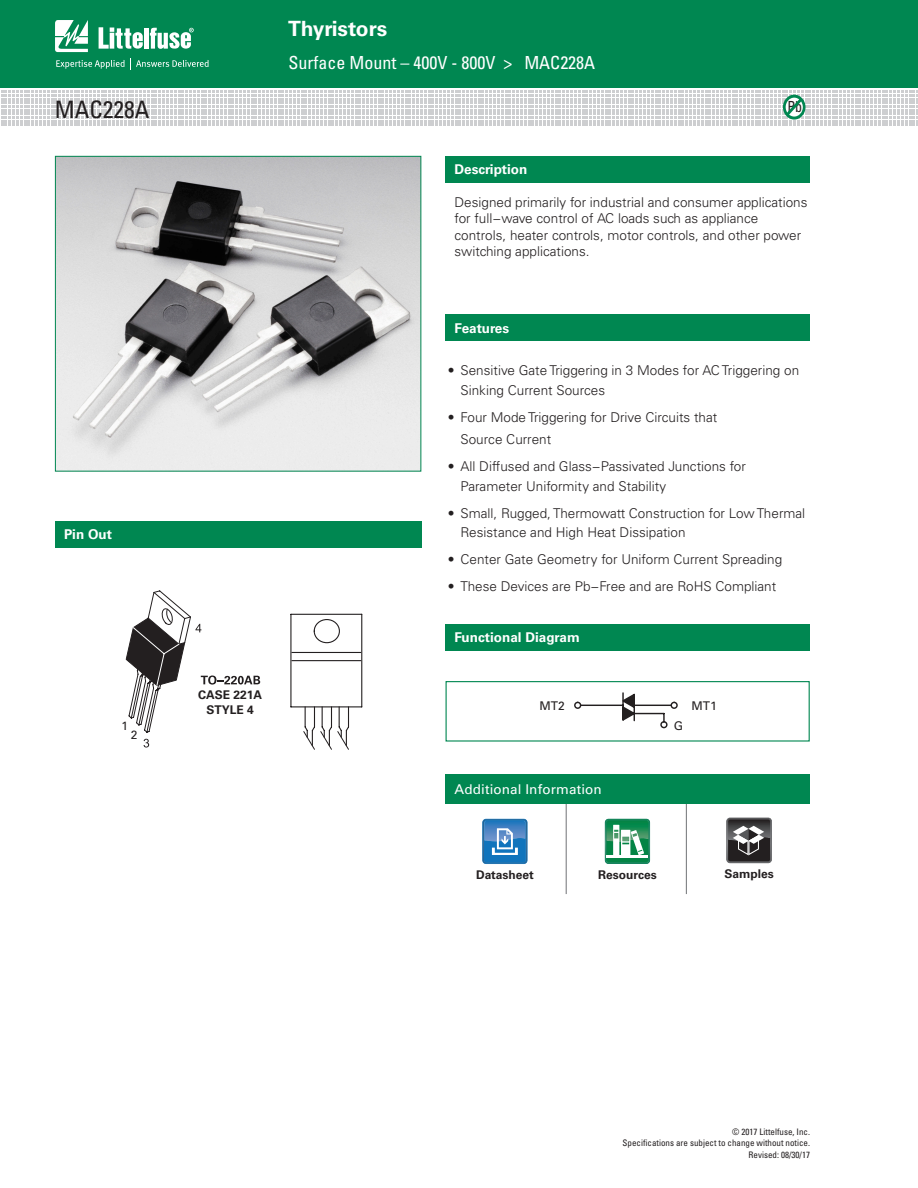
<style>
.page{position:relative;width:918px;height:1188px;background:#fff}
.page>*{position:absolute;margin:0;border:0;box-sizing:border-box;transform-origin:0 0}
.t1{font:condensed 24px "Univers LT Std";color:#231f20}
.t2{font:700 21px "Univers LT Std";color:#fff}
.t3{font:condensed 18px "Univers LT Std";color:#fff}
.t4{font:condensed 15.3px "Univers LT Std";color:#231f20;scale:.91 1}
.t5{font:300 13.5px/19.5px "Univers LT Std";color:#231f20}
.t6{font:700 13.5px "Univers LT Std";color:#fff}
.t7{font:13.5px "Univers LT Std";letter-spacing:.01em;color:#fff}
.t8{font:700 12px/14.9px "Univers LT Std";color:#231f20;text-align:center}
.t9{font:12px "Univers";color:#231f20}
.t10{font:12px "Univers LT Std";color:#231f20}
.t11{font:condensed 9px/10.8px "Univers LT Std";color:#231f20;text-align:right}
</style>
<div class="page">
<div style="left:0;top:0;width:918px;height:88px;background:#008751"></div>
<svg style="left:55px;top:20px;width:33px;height:32px"></svg>
<hr style="left:144px;top:28px;width:4px;height:21px;background:#fff">
<svg style="left:150px;top:28px;width:44px;height:21px"></svg>
<svg style="left:99px;top:27px;width:44px;height:22px"></svg>
<svg style="left:56px;top:58px;width:153px;height:11px"></svg>
<div style="left:446px;top:314px;width:364px;height:27px;background:#008751"></div>
<div style="left:446px;top:156px;width:364px;height:27px;background:#008751"></div>
<div style="left:445px;top:624px;width:365px;height:27px;background:#008751"></div>
<div style="left:671px;top:702px;width:7px;height:7px;border:1px solid #231f20;border-radius:50%"></div>
<div style="left:574px;top:702px;width:7px;height:7px;border:1px solid #231f20;border-radius:50%"></div>
<svg style="left:575px;top:692px;width:102px;height:36px"></svg>
<div style="left:660px;top:721px;width:8px;height:7px;border:1px solid #231f20;border-radius:50%"></div>
<div style="left:446px;top:681px;width:364px;height:61px;border:1px solid #008751"></div>
<svg style="left:1px;top:91px;width:917px;height:35px"></svg>
<div style="left:446px;top:774px;width:364px;height:30px;background:#008751"></div>
<hr style="left:686px;top:804px;width:1px;height:90px;background:#808285">
<hr style="left:566px;top:804px;width:1px;height:90px;background:#808285">
<svg style="left:726px;top:817px;width:46px;height:47px;background:#5f5d5f"></svg>
<svg style="left:605px;top:819px;width:45px;height:45px"></svg>
<hr style="left:607px;top:855px;width:41px;height:3px;background:#fff">
<svg style="left:482px;top:819px;width:46px;height:45px;background:#478cc5"></svg>
<img style="left:57px;top:158px;width:362px;height:312px">
<div style="left:55px;top:156px;width:366px;height:316px;border:1px solid #008751"></div>
<div style="left:55px;top:521px;width:366px;height:27px;background:#008751"></div>
<svg style="left:144px;top:739px;width:5px;height:9px"></svg>
<svg style="left:126px;top:590px;width:134px;height:143px"></svg>
<hr style="left:361px;top:614px;width:1px;height:93px;background:#231f20">
<hr style="left:291px;top:614px;width:71px;height:1px;background:#231f20">
<hr style="left:290px;top:614px;width:1px;height:93px;background:#231f20">
<svg style="left:291px;top:618px;width:71px;height:132px"></svg>
<h1 class="t1" style="left:55px;top:94px;width:96px">MAC228A</h1>
<p class="t6" style="left:64px;top:526px;width:50px">Pin Out</p>
<p class="t10" style="left:122px;top:718px;width:8px">1</p>
<p class="t10" style="left:131px;top:728px;width:8px">2</p>
<p class="t8" style="left:198px;top:688px;width:65px">CASE 221A<br>STYLE 4</p>
<h2 class="t2" style="left:288px;top:16px;width:101px">Thyristors</h2>
<h3 class="t3" style="left:288px;top:51px;width:308px">Surface Mount – 400V - 800V &gt; MAC228A</h3>
<p class="t6" style="left:454px;top:162px;width:74px">Description</p>
<p class="t4" style="left:788px;top:97px;width:18px">Pb</p>
<p class="t5" style="left:454px;top:194px;width:355px;line-height:16.5px">Designed primarily for industrial and consumer applications for full−wave control of AC loads such as appliance controls, heater controls, motor controls, and other power switching applications.</p>
<p class="t6" style="left:454px;top:320px;width:56px">Features</p>
<p class="t5" style="left:461px;top:361px;width:340px;text-indent:-13px">• Sensitive Gate Triggering in 3 Modes for AC Triggering on<br>Sinking Current Sources</p>
<p class="t5" style="left:461px;top:406px;width:258px;line-height:22.5px;text-indent:-13px">• Four Mode Triggering for Drive Circuits that<br>Source Current</p>
<p class="t5" style="left:461px;top:457px;width:287px;text-indent:-13px">• All Diffused and Glass−Passivated Junctions for<br>Parameter Uniformity and Stability</p>
<p class="t5" style="left:461px;top:503px;width:346px;text-indent:-13px">• Small, Rugged, Thermowatt Construction for Low Thermal<br>Resistance and High Heat Dissipation</p>
<p class="t5" style="left:448px;top:550px;width:336px">• Center Gate Geometry for Uniform Current Spreading</p>
<p class="t5" style="left:448px;top:577px;width:330px">• These Devices are Pb−Free and are RoHS Compliant</p>
<p class="t6" style="left:454px;top:629px;width:127px">Functional Diagram</p>
<p class="t9" style="left:539px;top:699px;width:27px">MT2</p>
<p class="t7" style="left:454px;top:781px;width:149px">Additional Information</p>
<p class="t9" style="left:674px;top:718px;width:11px">G</p>
<p class="t9" style="left:691px;top:699px;width:27px">MT1</p>
<p class="t8" style="left:476px;top:867px;width:59px">Datasheet</p>
<p class="t8" style="left:598px;top:867px;width:60px">Resources</p>
<p class="t8" style="left:724px;top:866px;width:51px">Samples</p>
<p class="t11" style="left:623px;top:1126px;width:189px">© 2017 Littelfuse, Inc.<br>Specifications are subject to change without notice.</p>
<p class="t11" style="left:749px;top:1149px;width:63px">Revised: 08/30/17</p>
</div>
